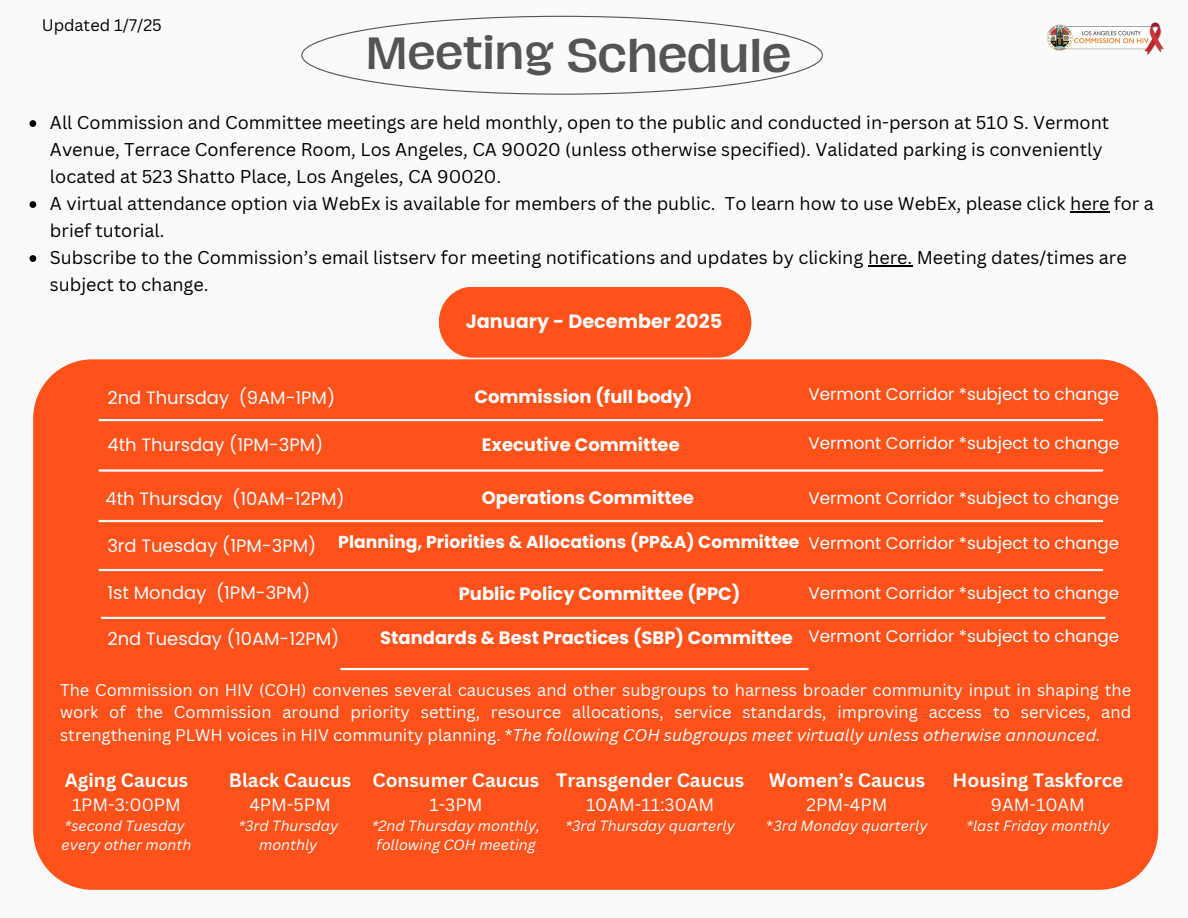
<style>
.page{position:relative;width:1188px;height:918px;background:#fafafa}
.page>*{position:absolute;margin:0;border:0;box-sizing:border-box;transform-origin:0 0}
.t1{font:500 43.5px "Hagrid";color:#545454}
.t2{font:500 41.4px "Hagrid";color:#545454}
.t3{font:700 19.2px "Poppins";color:#fafafa}
.t4{font:700 18.9px "Canva Sans";color:#fff}
.t5{font:18px/27px "Canva Sans";color:#000}
.t6{font:18px "Poppins";color:#fafafa}
.t7{font:700 18px "Poppins";color:#fff}
.t8{font:17.4px "Canva Sans";color:#fff}
.t9{font:700 17.25px "Poppins";color:#fff}
.t10{font:16.8px "Poppins";color:#fff}
.t11{font:16.5px/22.5px "Canva Sans";color:#fff;text-align:justify}
.t12{font:16.35px "Canva Sans";color:#000}
.t13{font:italic 14.4px/19.2px "Canva Sans";color:#fff}
.s1{font-style:italic}
.s2{font-style:normal}
</style>
<div class="page">
<div style="left:33px;top:359px;width:1125px;height:531px;background:#ff511a;border-radius:59px"></div>
<div style="left:439px;top:287px;width:312px;height:71px;background:#ff511a;border-radius:34px"></div>
<hr style="left:99px;top:419px;width:1004px;height:2px;background:#fff">
<hr style="left:99px;top:520px;width:1004px;height:2px;background:#fff">
<hr style="left:101px;top:617px;width:1004px;height:2px;background:#fff">
<hr style="left:99px;top:469px;width:1004px;height:3px;background:#fff">
<hr style="left:99px;top:569px;width:1004px;height:2px;background:#fff">
<svg style="left:301px;top:16px;width:522px;height:79px"></svg>
<img style="left:1046px;top:22px;width:118px;height:33px">
<svg style="left:30px;top:120px;width:6px;height:7px"></svg>
<svg style="left:30px;top:201px;width:6px;height:7px"></svg>
<hr style="left:1070px;top:211px;width:40px;height:1px;background:#000">
<svg style="left:30px;top:255px;width:6px;height:7px"></svg>
<hr style="left:868px;top:265px;width:44px;height:1px;background:#000">
<hr style="left:340px;top:668px;width:469px;height:2px;background:#fff">
<p class="t12" style="left:42px;top:14px;width:122px">Updated 1/7/25</p>
<h1 class="t2" style="left:366px;top:34px;width:190px">Meeting</h1>
<h5 class="t1" style="left:566px;top:34px;width:227px">Schedule</h5>
<h4 class="t5" style="left:50px;top:109px;width:1061px">All Commission and Committee meetings are held monthly, open to the public and conducted in-person at 510 S. Vermont<br>Avenue, Terrace Conference Room, Los Angeles, CA 90020 (unless otherwise specified). Validated parking is conveniently located at 523 Shatto Place, Los Angeles, CA 90020.</h4>
<h5 class="t5" style="left:50px;top:190px;width:1105px">A virtual attendance option via WebEx is available for members of the public. To learn how to use WebEx, please click here for a brief tutorial.</h5>
<p class="t5" style="left:50px;top:244px;width:1078px">Subscribe to the Commission’s email listserv for meeting notifications and updates by clicking here. Meeting dates/times are subject to change.</p>
<h1 class="t3" style="left:466px;top:308px;width:258px">January - December 2025</h1>
<p class="t6" style="left:107px;top:385px;width:229px">2nd Thursday (9AM-1PM)</p>
<p class="t7" style="left:474px;top:384px;width:220px">Commission (full body)</p>
<p class="t10" style="left:809px;top:383px;width:312px">Vermont Corridor *subject to change</p>
<p class="t7" style="left:482px;top:432px;width:199px">Executive Committee</p>
<h2 class="t6" style="left:106px;top:486px;width:241px">4th Thursday (10AM-12PM)</h2>
<h2 class="t6" style="left:107px;top:432px;width:217px">4th Thursday (1PM-3PM)</h2>
<h3 class="t10" style="left:809px;top:431px;width:312px">Vermont Corridor *subject to change</h3>
<h2 class="t10" style="left:809px;top:486px;width:312px">Vermont Corridor *subject to change</h2>
<h5 class="t10" style="left:809px;top:531px;width:312px">Vermont Corridor *subject to change</h5>
<p class="t10" style="left:809px;top:581px;width:312px">Vermont Corridor *subject to change</p>
<h3 class="t10" style="left:809px;top:625px;width:312px">Vermont Corridor *subject to change</h3>
<p class="t7" style="left:482px;top:485px;width:214px">Operations Committee</p>
<h5 class="t9" style="left:338px;top:530px;width:462px">Planning, Priorities &amp; Allocations (PP&amp;A) Committee</h5>
<h5 class="t6" style="left:107px;top:533px;width:211px">3rd Tuesday (1PM-3PM)</h5>
<h3 class="t6" style="left:107px;top:580px;width:204px">1st Monday (1PM-3PM)</h3>
<h2 class="t7" style="left:459px;top:581px;width:283px">Public Policy Committee (PPC)</h2>
<p class="t6" style="left:107px;top:626px;width:234px">2nd Tuesday (10AM-12PM)</p>
<h3 class="t7" style="left:380px;top:625px;width:414px">Standards &amp; Best Practices (SBP) Committee</h3>
<h3 class="t11" style="left:60px;top:678px;width:1073px">The Commission on HIV (COH) convenes several caucuses and other subgroups to harness broader community input in shaping the work of the Commission around priority setting, resource allocations, service standards, improving access to services, and strengthening PLWH voices in HIV community planning. *<span class="s1">The following COH subgroups meet virtually unless otherwise announced.</span></h3>
<h2 class="t4" style="left:65px;top:767px;width:125px">Aging Caucus</h2>
<h5 class="t8" style="left:72px;top:792px;width:110px">1PM-3:00PM</h5>
<p class="t13" style="left:65px;top:816px;width:122px">*second Tuesday</p>
<h3 class="t13" style="left:62px;top:835px;width:131px">every other month</h3>
<p class="t4" style="left:953px;top:767px;width:172px">Housing Taskforce</p>
<p class="t8" style="left:991px;top:792px;width:96px">9AM-10AM</p>
<p class="t13" style="left:966px;top:816px;width:145px">*last Friday monthly</p>
<p class="t4" style="left:556px;top:767px;width:190px">Transgender Caucus</p>
<p class="t8" style="left:586px;top:792px;width:130px">10AM-11:30AM</p>
<p class="t13" style="left:565px;top:816px;width:171px">*3rd Thursday quarterly</p>
<h2 class="t4" style="left:229px;top:767px;width:124px">Black Caucus</h2>
<h5 class="t8" style="left:249px;top:792px;width:83px">4PM-5PM</h5>
<p class="t13" style="left:238px;top:816px;width:101px">*3rd Thursday</p>
<h5 class="t13" style="left:259px;top:835px;width:60px">monthly</h5>
<p class="t4" style="left:769px;top:767px;width:158px">Women’s Caucus</p>
<p class="t8" style="left:807px;top:792px;width:82px">2PM-4PM</p>
<p class="t13" style="left:767px;top:816px;width:163px"><span class="s2">*</span>3rd Monday quarterly</p>
<p class="t4" style="left:373px;top:767px;width:168px">Consumer Caucus</p>
<p class="t8" style="left:429px;top:792px;width:55px">1-3PM</p>
<p class="t13" style="left:372px;top:816px;width:170px">*2nd Thursday monthly, following COH meeting</p>
</div>
